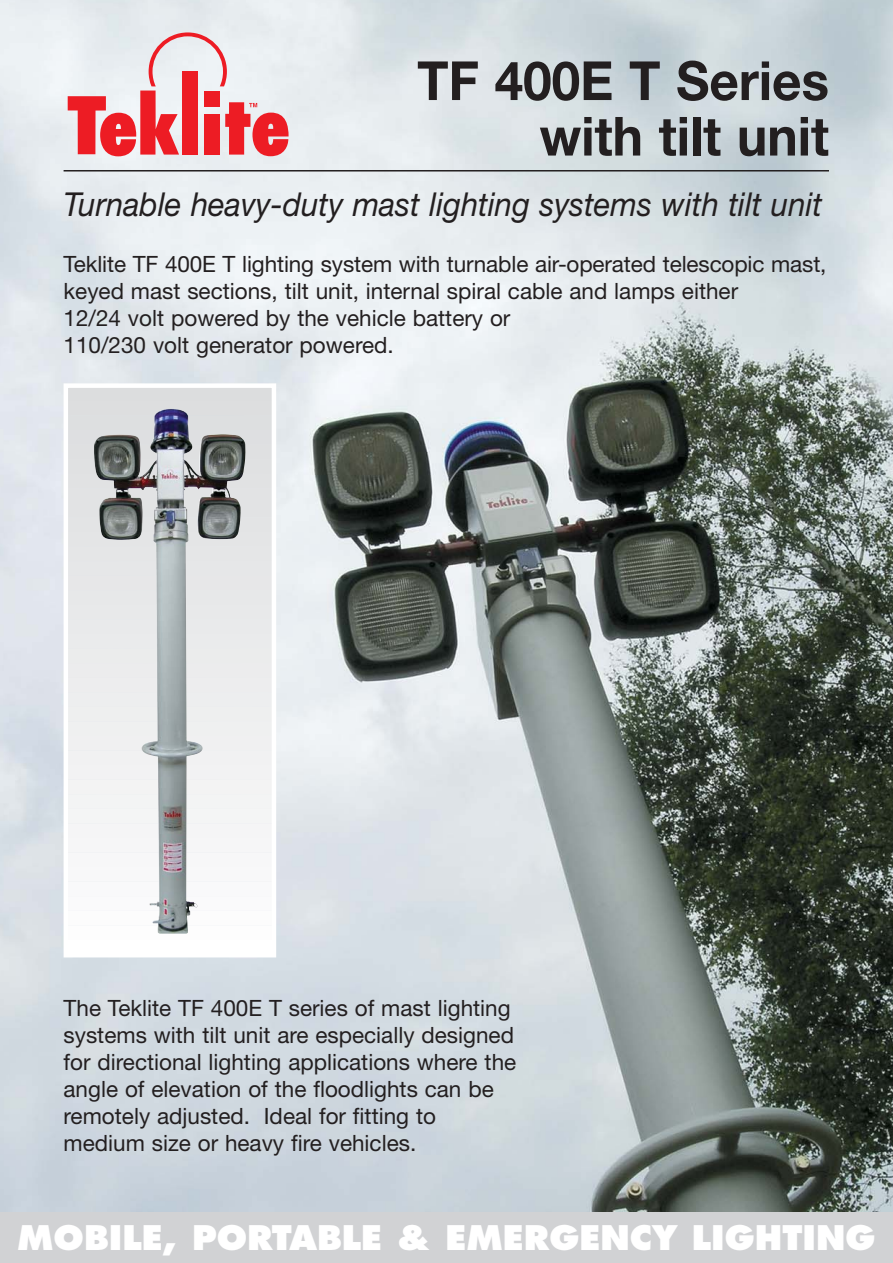
<style>
.page{position:relative;width:893px;height:1263px;background:#fff}
.page>*{position:absolute;margin:0;border:0;box-sizing:border-box;transform-origin:0 0}
.t1{font:700 54px/55.5px "Helvetica Neue";color:#231f20;text-align:right;scale:.95 1}
.t2{font:italic 33px "Helvetica Neue";color:#231f20;scale:.94 1}
.t3{font:800 33px "Futura";color:#fff}
.t4{font:22.5px/27px "Helvetica Neue";color:#231f20}
</style>
<div class="page">
<img style="left:0;top:1px;width:893px;height:1211px">
<svg style="left:68px;top:32px;width:221px;height:124px;background:#eba9ae"></svg>
<hr style="left:64px;top:170px;width:765px;height:1px;background:#231f20">
<div style="left:68px;top:389px;width:204px;height:9px;background:#dcddde"></div>
<div style="left:68px;top:404px;width:204px;height:9px;background:#dddedf"></div>
<div style="left:68px;top:418px;width:204px;height:9px;background:#dddfe0"></div>
<div style="left:68px;top:433px;width:204px;height:9px;background:#dedfe1"></div>
<div style="left:68px;top:447px;width:204px;height:9px;background:#dfe0e1"></div>
<div style="left:68px;top:462px;width:204px;height:9px;background:#e0e1e2"></div>
<div style="left:68px;top:477px;width:204px;height:8px;background:#e1e2e3"></div>
<div style="left:68px;top:491px;width:204px;height:9px;background:#e2e3e4"></div>
<div style="left:68px;top:506px;width:204px;height:9px;background:#e2e3e4"></div>
<div style="left:68px;top:520px;width:204px;height:9px;background:#e3e4e5"></div>
<div style="left:68px;top:535px;width:204px;height:9px;background:#e4e5e6"></div>
<div style="left:68px;top:549px;width:204px;height:9px;background:#e5e6e7"></div>
<div style="left:68px;top:564px;width:204px;height:9px;background:#e6e7e8"></div>
<div style="left:68px;top:578px;width:204px;height:9px;background:#e7e7e8"></div>
<div style="left:68px;top:593px;width:204px;height:9px;background:#e7e8e9"></div>
<div style="left:68px;top:608px;width:204px;height:9px;background:#e8e9ea"></div>
<div style="left:68px;top:622px;width:204px;height:9px;background:#e9eaeb"></div>
<div style="left:68px;top:637px;width:204px;height:9px;background:#eaebec"></div>
<div style="left:68px;top:651px;width:204px;height:9px;background:#ebecec"></div>
<div style="left:68px;top:666px;width:204px;height:9px;background:#ececed"></div>
<div style="left:68px;top:680px;width:204px;height:9px;background:#ededee"></div>
<div style="left:68px;top:695px;width:204px;height:9px;background:#edeeef"></div>
<div style="left:68px;top:710px;width:204px;height:9px;background:#eeefef"></div>
<div style="left:68px;top:724px;width:204px;height:9px;background:#eff0f0"></div>
<div style="left:68px;top:739px;width:204px;height:9px;background:#f0f0f1"></div>
<div style="left:68px;top:753px;width:204px;height:9px;background:#f1f1f2"></div>
<div style="left:68px;top:768px;width:204px;height:9px;background:#f2f2f3"></div>
<div style="left:68px;top:782px;width:204px;height:9px;background:#f3f3f3"></div>
<div style="left:68px;top:797px;width:204px;height:9px;background:#f3f4f4"></div>
<div style="left:68px;top:812px;width:204px;height:8px;background:#f4f5f5"></div>
<div style="left:68px;top:826px;width:204px;height:9px;background:#f5f5f6"></div>
<div style="left:68px;top:841px;width:204px;height:9px;background:#f6f6f7"></div>
<div style="left:68px;top:855px;width:204px;height:9px;background:#f7f7f8"></div>
<div style="left:68px;top:870px;width:204px;height:9px;background:#f8f8f9"></div>
<div style="left:68px;top:884px;width:204px;height:9px;background:#f9f9fa"></div>
<div style="left:68px;top:899px;width:204px;height:9px;background:#fafafb"></div>
<div style="left:68px;top:913px;width:204px;height:9px;background:#fcfcfc"></div>
<div style="left:68px;top:928px;width:204px;height:9px;background:#fdfdfd"></div>
<div style="left:68px;top:943px;width:204px;height:9px;background:#fff"></div>
<img style="left:94px;top:409px;width:151px;height:525px">
<div style="left:0;top:1212px;width:893px;height:51px;background:#d1d2d4"></div>
<h1 class="t1" style="left:417px;top:58px;width:435px">TF 400E T Series with tilt unit</h1>
<h2 class="t2" style="left:64px;top:192px;width:809px">Turnable heavy-duty mast lighting systems with tilt unit</h2>
<p class="t4" style="left:64px;top:253px;width:764px">Teklite TF 400E T lighting system with turnable air-operated telescopic mast, keyed mast sections, tilt unit, internal spiral cable and lamps either<br>12/24 volt powered by the vehicle battery or<br>110/230 volt generator powered.</p>
<p class="t4" style="left:64px;top:997px;width:454px">The Teklite TF 400E T series of mast lighting systems with tilt unit are especially designed for directional lighting applications where the angle of elevation of the floodlights can be remotely adjusted. Ideal for fitting to medium size or heavy fire vehicles.</p>
<h2 class="t3" style="left:17px;top:1224px;width:860px">MOBILE, PORTABLE &amp; EMERGENCY LIGHTING</h2>
</div>
